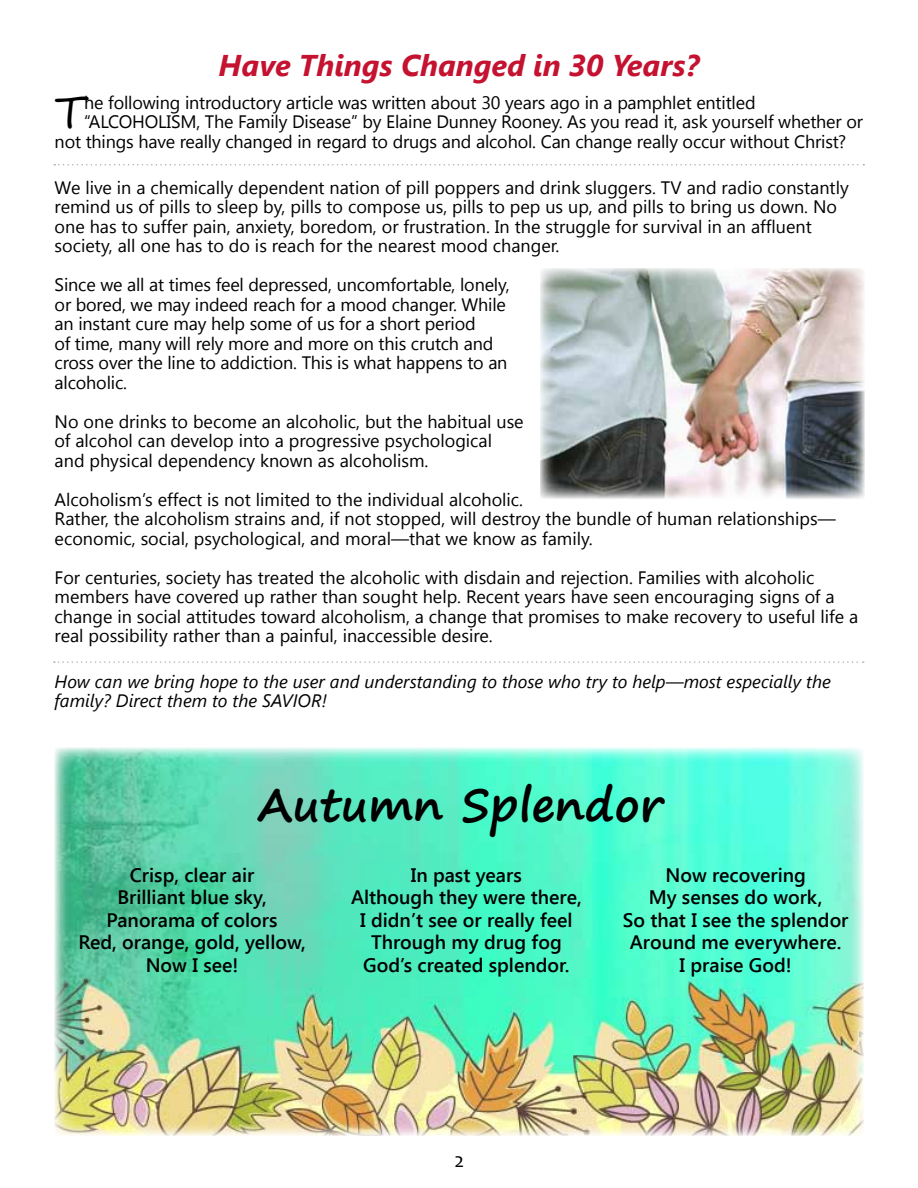
<style>
.page{position:relative;width:918px;height:1188px;background:#fff}
.page>*{position:absolute;margin:0;border:0;box-sizing:border-box;transform-origin:0 0}
.t1{font:700 45px "Segoe Print";color:#000}
.t2{font:44.7px "Segoe Print";color:#000}
.t3{font:italic 700 30px "Segoe UI";color:#c41230}
.t4{font:21px "Candara";color:#000}
.t5{font:600 19.5px/22.5px "Segoe UI";color:#000;text-align:center}
.t6{font:18px/19.5px "Segoe UI";color:#000}
.t7{font:italic 18px/19.5px "Segoe UI";color:#000}
</style>
<div class="page">
<img style="left:55px;top:748px;width:808px;height:387px">
<img style="left:540px;top:268px;width:325px;height:231px">
<svg style="left:54px;top:164px;width:810px;height:2px"></svg>
<svg style="left:54px;top:661px;width:810px;height:2px"></svg>
<h3 class="t3" style="left:219px;top:44px;width:482px">Have Things Changed in 30 Years?</h3>
<p class="t6" style="left:84px;top:92px;width:673px">he following introductory article was written about 30 years ago in a pamphlet entitled</p>
<p class="t6" style="left:84px;top:111px;width:780px">“ALCOHOLISM, The Family Disease” by Elaine Dunney Rooney. As you read it, ask yourself whether or</p>
<p class="t6" style="left:55px;top:131px;width:793px">not things have really changed in regard to drugs and alcohol. Can change really occur without Christ?</p>
<p class="t6" style="left:55px;top:177px;width:796px">We live in a chemically dependent nation of pill poppers and drink sluggers. TV and radio constantly remind us of pills to sleep by, pills to compose us, pills to pep us up, and pills to bring us down. No one has to suffer pain, anxiety, boredom, or frustration. In the struggle for survival in an affluent society, all one has to do is reach for the nearest mood changer.</p>
<p class="t6" style="left:55px;top:274px;width:456px">Since we all at times feel depressed, uncomfortable, lonely, or bored, we may indeed reach for a mood changer. While an instant cure may help some of us for a short period<br>of time, many will rely more and more on this crutch and cross over the line to addiction. This is what happens to an alcoholic.</p>
<p class="t6" style="left:55px;top:411px;width:471px">No one drinks to become an alcoholic, but the habitual use of alcohol can develop into a progressive psychological and physical dependency known as alcoholism.</p>
<p class="t6" style="left:55px;top:489px;width:783px">Alcoholism’s effect is not limited to the individual alcoholic.<br>Rather, the alcoholism strains and, if not stopped, will destroy the bundle of human relationships— economic, social, psychological, and moral—that we know as family.</p>
<p class="t6" style="left:55px;top:567px;width:805px">For centuries, society has treated the alcoholic with disdain and rejection. Families with alcoholic members have covered up rather than sought help. Recent years have seen encouraging signs of a change in social attitudes toward alcoholism, a change that promises to make recovery to useful life a real possibility rather than a painful, inaccessible desire.</p>
<p class="t7" style="left:55px;top:671px;width:778px">How can we bring hope to the user and understanding to those who try to help—most especially the family? Direct them to the SAVIOR!</p>
<h2 class="t2" style="left:55px;top:73px;width:32px">T</h2>
<h1 class="t1" style="left:258px;top:764px;width:406px">Autumn Splendor</h1>
<p class="t5" style="left:78px;top:863px;width:229px">Crisp, clear air<br>Brilliant blue sky,<br>Panorama of colors<br>Red, orange, gold, yellow,<br>Now I see!</p>
<p class="t5" style="left:351px;top:863px;width:232px">In past years<br>Although they were there,<br>I didn’t see or really feel<br>Through my drug fog<br>God’s created splendor.</p>
<p class="t5" style="left:623px;top:863px;width:227px">Now recovering<br>My senses do work,<br>So that I see the splendor<br>Around me everywhere.<br>I praise God!</p>
<p class="t4" style="left:455px;top:1147px;width:11px">2</p>
</div>
